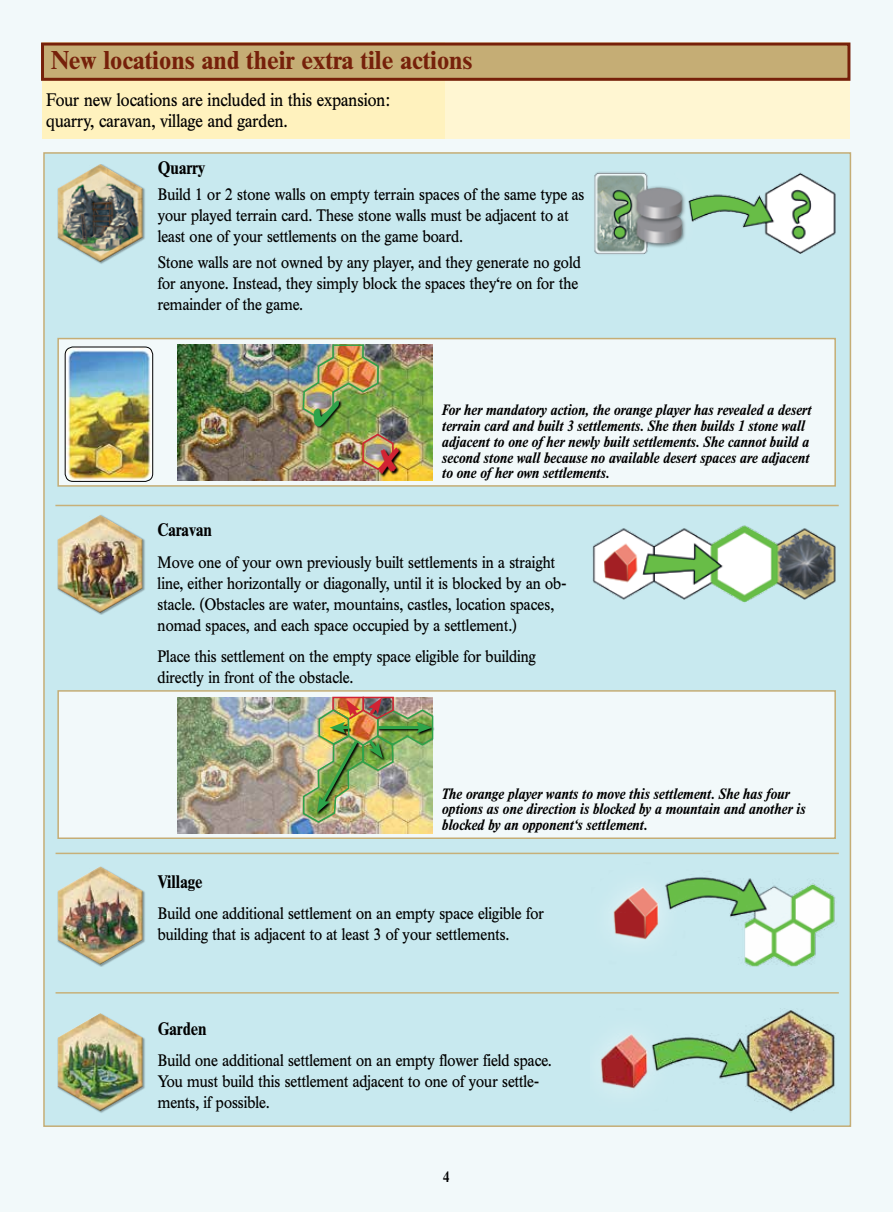
<style>
.page{position:relative;width:893px;height:1212px;background:#f2f9fa}
.page>*{position:absolute;margin:0;border:0;box-sizing:border-box;transform-origin:0 0}
.t1{font:700 25.5px "Times BQ";color:#76200a}
.t2{font:18px/21px "Times BQ";color:#000;scale:.9 1}
.t3{font:700 18px "Times BQ";color:#000;scale:.9 1}
.t4{font:16.5px/21px "Times BQ";color:#000;scale:.9 1}
.t5{font:italic 700 15px/15.8px "Times BQ";color:#000;scale:.9 1}
.t6{font:700 15px "Times BQ";color:#000;scale:.9 1}
</style>
<div class="page">
<div style="left:42px;top:43px;width:417px;height:96px;background:#fff2be"></div>
<div style="left:445px;top:43px;width:405px;height:96px;background:#fff6d2"></div>
<div style="left:43px;top:44px;width:806px;height:35px;background:#c5ad75"></div>
<div style="left:41px;top:43px;width:809px;height:38px;border:3px solid #76200a"></div>
<div style="left:43px;top:152px;width:808px;height:975px;background:#c8e9ef;border:2px solid #c5ad75"></div>
<hr style="left:56px;top:853px;width:783px;height:1px;background:#c7b079">
<hr style="left:56px;top:992px;width:783px;height:1px;background:#c7b079">
<hr style="left:55px;top:505px;width:784px;height:1px;background:#c7b079">
<div style="left:57px;top:690px;width:779px;height:149px;background:#f2f9fa;border:2px solid #c5ad75"></div>
<div style="left:57px;top:338px;width:779px;height:149px;background:#f2f9fa;border:2px solid #c5ad75"></div>
<div style="left:57px;top:164px;width:88px;height:74px;background:#fff;opacity:.75"></div>
<div style="left:57px;top:188px;width:88px;height:76px;background:#000;opacity:.75"></div>
<div style="left:57px;top:1013px;width:88px;height:74px;background:#fff;opacity:.75"></div>
<div style="left:57px;top:1037px;width:88px;height:76px;background:#000;opacity:.75"></div>
<div style="left:57px;top:515px;width:88px;height:74px;background:#fff;opacity:.75"></div>
<div style="left:57px;top:538px;width:88px;height:77px;background:#000;opacity:.75"></div>
<div style="left:57px;top:866px;width:88px;height:75px;background:#fff;opacity:.75"></div>
<div style="left:57px;top:890px;width:88px;height:77px;background:#000;opacity:.75"></div>
<img style="left:594px;top:172px;width:242px;height:83px">
<img style="left:600px;top:1010px;width:236px;height:103px">
<img style="left:592px;top:525px;width:244px;height:78px">
<img style="left:612px;top:877px;width:223px;height:89px">
<img style="left:178px;top:345px;width:255px;height:136px">
<img style="left:178px;top:697px;width:255px;height:137px">
<img style="left:65px;top:347px;width:88px;height:134px">
<div style="left:65px;top:347px;width:88px;height:135px;border:1px solid #000;border-radius:8px"></div>
<img style="left:302px;top:696px;width:132px;height:128px">
<svg style="left:314px;top:426px;width:29px;height:3px"></svg>
<svg style="left:379px;top:447px;width:24px;height:30px"></svg>
<img style="left:361px;top:433px;width:38px;height:41px">
<img style="left:302px;top:344px;width:77px;height:82px">
<h1 class="t1" style="left:51px;top:45px;width:423px">New locations and their extra tile actions</h1>
<p class="t2" style="left:46px;top:89px;width:383px">Four new locations are included in this expansion: quarry, caravan, village and garden.</p>
<p class="t3" style="left:158px;top:157px;width:54px">Quarry</p>
<p class="t4" style="left:158px;top:184px;width:475px">Build 1 or 2 stone walls on empty terrain spaces of the same type as your played terrain card. These stone walls must be adjacent to at least one of your settlements on the game board.</p>
<p class="t4" style="left:158px;top:252px;width:472px">Stone walls are not owned by any player, and they generate no gold for anyone. Instead, they simply block the spaces they‘re on for the remainder of the game.</p>
<p class="t5" style="left:441px;top:402px;width:412px">For her mandatory action, the orange player has revealed a desert terrain card and built 3 settlements. She then builds 1 stone wall adjacent to one of her newly built settlements. She cannot build a second stone wall because no available desert spaces are adjacent to one of her own settlements.</p>
<p class="t3" style="left:158px;top:519px;width:62px">Caravan</p>
<p class="t4" style="left:158px;top:551px;width:456px">Move one of your own previously built settlements in a straight line, either horizontally or diagonally, until it is blocked by an ob&shy;stacle. (Obstacles are water, mountains, castles, location spaces, nomad spaces, and each space occupied by a settlement.)</p>
<p class="t4" style="left:158px;top:646px;width:422px">Place this settlement on the empty space eligible for building directly in front of the obstacle.</p>
<p class="t5" style="left:441px;top:786px;width:405px">The orange player wants to move this settlement. She has four options as one direction is blocked by a mountain and another is blocked by an opponent‘s settlement.</p>
<p class="t3" style="left:158px;top:871px;width:51px">Village</p>
<p class="t4" style="left:158px;top:903px;width:431px">Build one additional settlement on an empty space eligible for building that is adjacent to at least 3 of your settlements.</p>
<p class="t3" style="left:158px;top:1018px;width:56px">Garden</p>
<p class="t4" style="left:158px;top:1050px;width:439px">Build one additional settlement on an empty flower field space.<br>You must build this settlement adjacent to one of your settle&shy;ments, if possible.</p>
<p class="t6" style="left:443px;top:1168px;width:9px">4</p>
</div>
